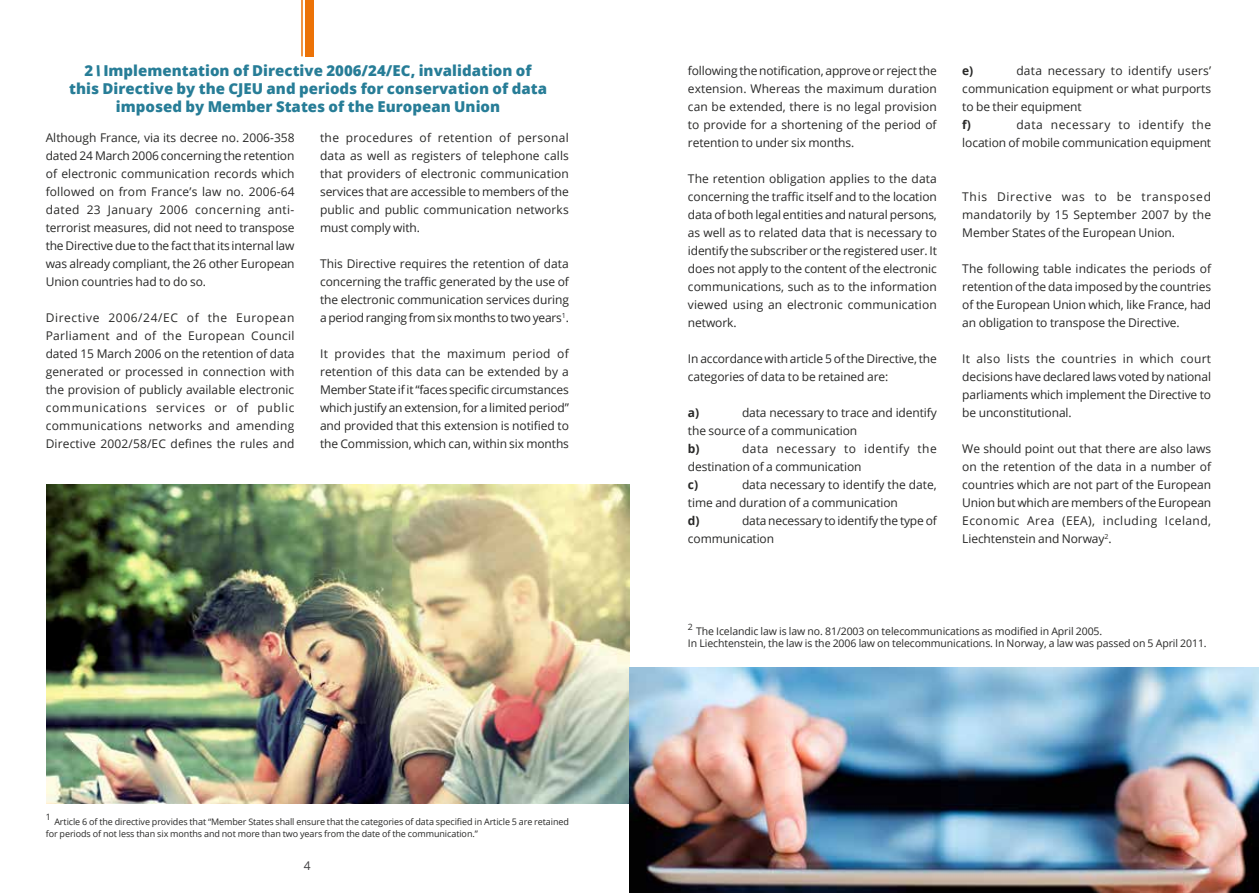
<style>
.page{position:relative;width:1259px;height:893px;background:#fff}
.page>*{position:absolute;margin:0;border:0;box-sizing:border-box;transform-origin:0 0}
.t1{font:800 15px/18px "Open Sans";color:#277d97;text-align:center}
.t2{font:12px/18px "Open Sans";letter-spacing:-.01em;color:#282827;text-align:justify}
.t3{font:700 12px "Open Sans";color:#282827}
.t4{font:12px "Open Sans";color:#3e3d40}
.t5{font:10.5px/12px "Open Sans";letter-spacing:-.01em;color:#282827}
.t6{font:9px/12px "Open Sans";letter-spacing:-.01em;color:#282827}
.t7{font:8.7px "Open Sans";color:#282827}
.s1{font-style:italic}
</style>
<div class="page">
<div style="left:305px;top:0;width:8px;height:56px;background:#ec7206"></div>
<hr style="left:301px;top:0;width:2px;height:56px;background:#ec7206">
<img style="left:47px;top:485px;width:582px;height:318px">
<img style="left:629px;top:667px;width:630px;height:226px">
<p class="t1" style="left:69px;top:61px;width:479px">2<span class="s1">\</span>Implementation of Directive 2006/24/EC, invalidation of this Directive by the CJEU and periods for conservation of data imposed by Member States of the European Union</p>
<p class="t2" style="left:46px;top:128px;width:250px">Although France, via its decree no. 2006-358 dated 24 March 2006 concerning the retention of electronic communication records which followed on from France’s law no. 2006-64 dated 23 January 2006 concerning anti&shy;terrorist measures, did not need to transpose the Directive due to the fact that its internal law was already compliant, the 26 other European Union countries had to do so.</p>
<p class="t2" style="left:46px;top:308px;width:250px">Directive 2006/24/EC of the European Parliament and of the European Council dated 15 March 2006 on the retention of data generated or processed in connection with the provision of publicly available electronic communications services or of public communications networks and amending Directive 2002/58/EC defines the rules and</p>
<p class="t2" style="left:320px;top:128px;width:250px">the procedures of retention of personal data as well as registers of telephone calls that providers of electronic communication services that are accessible to members of the public and public communication networks must comply with.</p>
<p class="t2" style="left:320px;top:254px;width:250px">This Directive requires the retention of data concerning the traffic generated by the use of the electronic communication services during a period ranging from six months to two years<sup>1</sup>.</p>
<p class="t2" style="left:320px;top:344px;width:250px">It provides that the maximum period of retention of this data can be extended by a Member State if it “faces specific circumstances which justify an extension, for a limited period” and provided that this extension is notified to the Commission, which can, within six months</p>
<p class="t7" style="left:46px;top:811px;width:7px">1</p>
<p class="t6" style="left:46px;top:815px;width:525px;text-indent:9px">Article 6 of the directive provides that “Member States shall ensure that the categories of data specified in Article 5 are retained for periods of not less than six months and not more than two years from the date of the communication.”</p>
<p class="t4" style="left:304px;top:858px;width:8px">4</p>
<p class="t2" style="left:688px;top:61px;width:250px">following the notification, approve or reject the extension. Whereas the maximum duration can be extended, there is no legal provision to provide for a shortening of the period of retention to under six months.</p>
<p class="t2" style="left:688px;top:169px;width:250px">The retention obligation applies to the data concerning the traffic itself and to the location data of both legal entities and natural persons, as well as to related data that is necessary to identify the subscriber or the registered user. It does not apply to the content of the electronic communications, such as to the information viewed using an electronic communication network.</p>
<p class="t2" style="left:688px;top:349px;width:250px">In accordance with article 5 of the Directive, the categories of data to be retained are:</p>
<p class="t3" style="left:688px;top:404px;width:13px">a)</p>
<p class="t2" style="left:688px;top:403px;width:250px;text-indent:54px">data necessary to trace and identify the source of a communication</p>
<p class="t3" style="left:688px;top:440px;width:13px">b)</p>
<p class="t2" style="left:688px;top:439px;width:250px;text-indent:54px">data necessary to identify the destination of a communication</p>
<p class="t3" style="left:688px;top:476px;width:12px">c)</p>
<p class="t2" style="left:688px;top:475px;width:250px;text-indent:54px">data necessary to identify the date, time and duration of a communication</p>
<p class="t3" style="left:688px;top:512px;width:13px">d)</p>
<p class="t2" style="left:688px;top:511px;width:250px;text-indent:54px">data necessary to identify the type of communication</p>
<p class="t2" style="left:962px;top:61px;width:250px;text-indent:54px">data necessary to identify users’ communication equipment or what purports to be their equipment</p>
<p class="t3" style="left:962px;top:116px;width:10px">f)</p>
<p class="t3" style="left:962px;top:62px;width:13px">e)</p>
<p class="t2" style="left:962px;top:115px;width:250px;text-align:right">data necessary to identify the<br>location of mobile communication equipment</p>
<p class="t2" style="left:962px;top:187px;width:250px">This Directive was to be transposed mandatorily by 15 September 2007 by the Member States of the European Union.</p>
<p class="t2" style="left:962px;top:259px;width:250px">The following table indicates the periods of retention of the data imposed by the countries of the European Union which, like France, had an obligation to transpose the Directive.</p>
<p class="t2" style="left:962px;top:349px;width:250px">It also lists the countries in which court decisions have declared laws voted by national parliaments which implement the Directive to be unconstitutional.</p>
<p class="t2" style="left:962px;top:439px;width:250px">We should point out that there are also laws on the retention of the data in a number of countries which are not part of the European Union but which are members of the European Economic Area (EEA), including Iceland, Liechtenstein and Norway<sup>2</sup>.</p>
<p class="t7" style="left:688px;top:621px;width:7px">2</p>
<p class="t5" style="left:688px;top:625px;width:520px;text-indent:8px">The Icelandic law is law no. 81/2003 on telecommunications as modified in April 2005.<br>In Liechtenstein, the law is the 2006 law on telecommunications. In Norway, a law was passed on 5 April 2011.</p>
</div>
